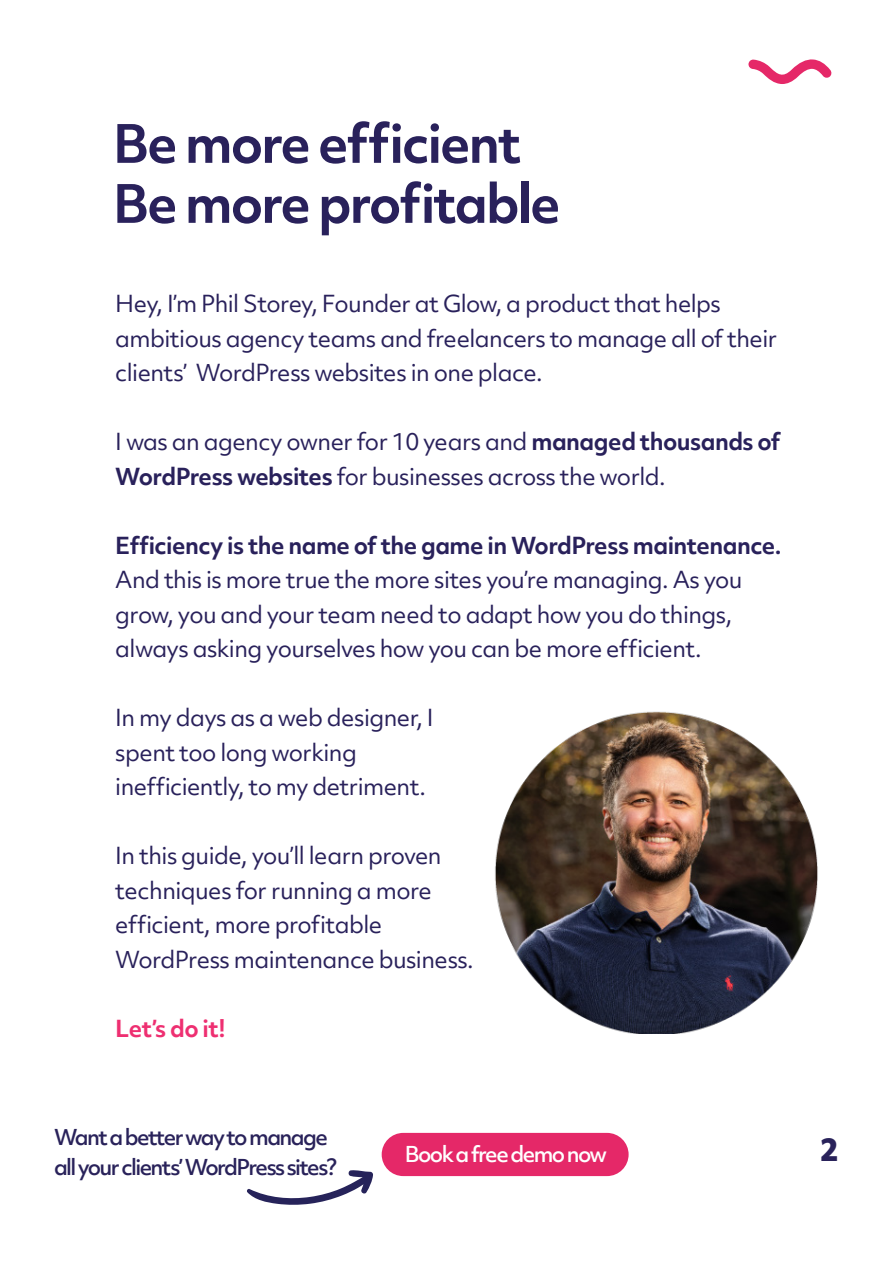
<style>
.page{position:relative;width:893px;height:1263px;background:#fff}
.page>*{position:absolute;margin:0;border:0;box-sizing:border-box;transform-origin:0 0}
.t1{font:700 51px "Objektiv Mk 2";letter-spacing:-.04em;color:#29215b}
.t2{font:800 30px "Objektiv Mk 2";color:#29225a}
.t3{font:22.5px/34.5px "Objektiv Mk 2";letter-spacing:-.025em;color:#29215b}
.t4{font:700 22.5px "Objektiv Mk 2";letter-spacing:-.025em;color:#ee2f71}
.t5{font:500 21px/30px "Objektiv Mk 2";letter-spacing:-.075em;color:#29225a}
.t6{font:500 21px "Objektiv Mk 2";letter-spacing:-.075em;color:#fff}
.s1{font-weight:700}
</style>
<div class="page">
<svg style="left:247px;top:1170px;width:126px;height:35px"></svg>
<div style="left:382px;top:1133px;width:247px;height:43px;background:#e52868;border-radius:22px"></div>
<svg style="left:748px;top:59px;width:84px;height:25px"></svg>
<img style="left:495px;top:711px;width:323px;height:322px">
<p class="t1" style="left:113px;top:108px;width:410px">Be more efficient</p>
<p class="t1" style="left:113px;top:168px;width:449px">Be more profitable</p>
<p class="t3" style="left:115px;top:286px;width:663px">Hey, I’m Phil Storey, Founder at Glow, a product that helps ambitious agency teams and freelancers to manage all of their clients’ WordPress websites in one place.</p>
<p class="t3" style="left:115px;top:424px;width:667px">I was an agency owner for 10 years and <span class="s1">managed thousands of<br>WordPress websites</span> for businesses across the world.</p>
<p class="t3" style="left:115px;top:528px;width:668px"><span class="s1">Efficiency is the name of the game in WordPress maintenance.<br></span>And this is more true the more sites you’re managing. As you grow, you and your team need to adapt how you do things, always asking yourselves how you can be more efficient.</p>
<p class="t3" style="left:115px;top:700px;width:320px">In my days as a web designer, I</p>
<p class="t3" style="left:115px;top:735px;width:243px">spent too long working</p>
<p class="t3" style="left:115px;top:769px;width:312px">inefficiently, to my detriment.</p>
<p class="t3" style="left:115px;top:838px;width:328px">In this guide, you’ll learn proven</p>
<p class="t3" style="left:115px;top:873px;width:318px">techniques for running a more</p>
<p class="t3" style="left:115px;top:907px;width:268px">efficient, more profitable</p>
<p class="t3" style="left:115px;top:942px;width:360px">WordPress maintenance business.</p>
<p class="t4" style="left:115px;top:1012px;width:112px">Let’s do it!</p>
<p class="t5" style="left:54px;top:1122px;width:285px">Want a better way to manage all your clients’ WordPress sites?</p>
<p class="t6" style="left:405px;top:1139px;width:204px">Book a free demo now</p>
<h2 class="t2" style="left:820px;top:1128px;width:21px">2</h2>
</div>
